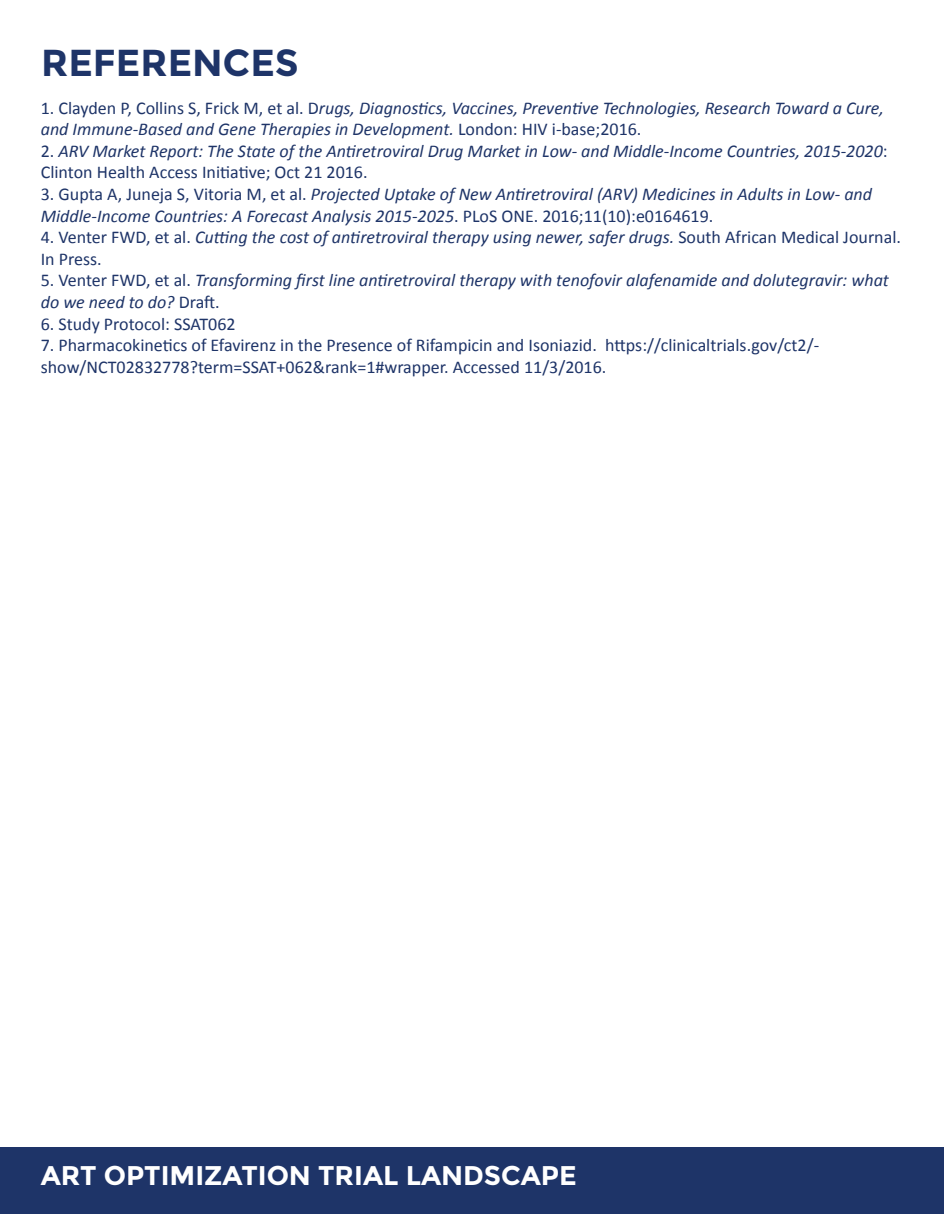
<style>
.page{position:relative;width:944px;height:1214px;background:#fff}
.page>*{position:absolute;margin:0;border:0;box-sizing:border-box;transform-origin:0 0}
.t1{font:700 37.5px "Montserrat";color:#1e3468}
.t2{font:700 27px "Montserrat";color:#fff}
.t3{font:italic 18px/21.6px "Calibri";color:#1e3468}
.t4{font:18px/21.6px "Calibri";color:#1e3468}
.s1{font-style:normal}
</style>
<div class="page">
<div style="left:0;top:1147px;width:944px;height:66px;background:#1e3468"></div>
<h2 class="t1" style="left:41px;top:40px;width:259px">REFERENCES</h2>
<p class="t3" style="left:41px;top:96px;width:844px"><span class="s1">1. Clayden P, Collins S, Frick M, et al. D</span>rugs, Diagnostics, Vaccines, Preventive Technologies, Research Toward a Cure, and Immune-Based and Gene Therapies in Development. <span class="s1">London: HIV i-base;2016.</span></p>
<p class="t3" style="left:41px;top:139px;width:848px"><span class="s1">2.</span> ARV Market Report: The State of the Antiretroviral Drug Market in Low- and Middle-Income Countries, 2015-2020<span class="s1">:<br>Clinton Health Access Initiative; Oct 21 2016.</span></p>
<p class="t3" style="left:41px;top:182px;width:832px"><span class="s1">3. Gupta A, Juneja S, Vitoria M, et al.</span> Projected Uptake of New Antiretroviral (ARV) Medicines in Adults in Low- and<br>Middle-Income Countries: A Forecast Analysis 2015-2025<span class="s1">. PLoS ONE. 2016;11(10):e0164619.</span></p>
<p class="t3" style="left:41px;top:226px;width:861px"><span class="s1">4. Venter FWD, et al.</span> Cutting the cost of antiretroviral therapy using newer, safer drugs. <span class="s1">South African Medical Journal.<br>In Press.</span></p>
<p class="t3" style="left:41px;top:269px;width:849px"><span class="s1">5. Venter FWD, et al.</span> Transforming first line antiretroviral therapy with tenofovir alafenamide and dolutegravir: what do we need to do? <span class="s1">Draft.</span></p>
<p class="t4" style="left:41px;top:313px;width:196px">6. Study Protocol: SSAT062</p>
<p class="t4" style="left:41px;top:334px;width:780px">7. Pharmacokinetics of Efavirenz in the Presence of Rifampicin and Isoniazid. https://clinicaltrials.gov/ct2/- show/NCT02832778?term=SSAT+062&amp;rank=1#wrapper. Accessed 11/3/2016.</p>
<p class="t2" style="left:41px;top:1159px;width:537px">ART OPTIMIZATION TRIAL LANDSCAPE</p>
</div>
